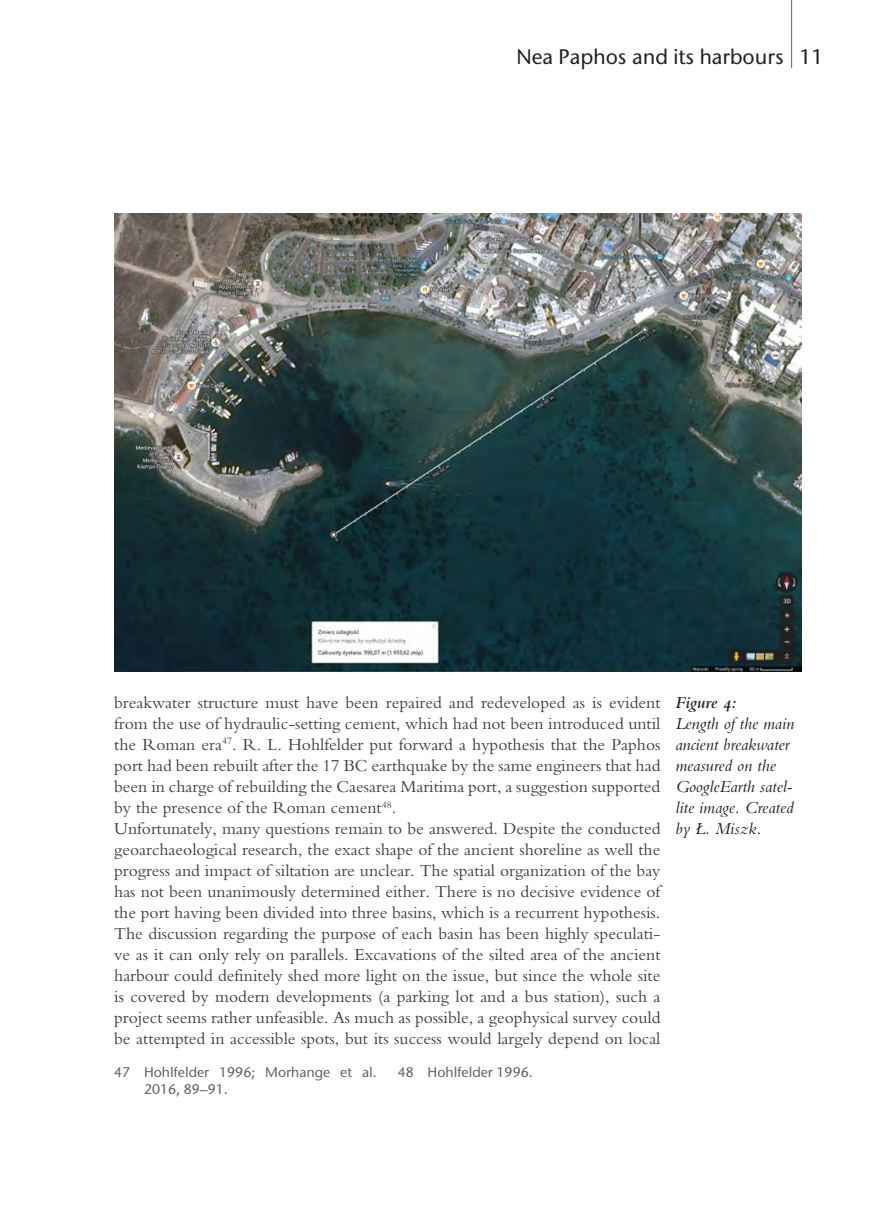
<style>
.page{position:relative;width:874px;height:1221px;background:#fff}
.page>*{position:absolute;margin:0;border:0;box-sizing:border-box;transform-origin:0 0}
.t1{font:500 21px "ITC Stone Sans";color:#231f20}
.t2{font:17.5px/21px "Bembo";color:#3e3e3f;text-align:justify}
.t3{font:17.5px/21px "Bembo Italic Os F";color:#231f20}
.t4{font:17.5px "Bembo Semibold Italic Os F";color:#231f20}
.t5{font:500 14px/17.5px "ITC Stone Sans";color:#636366}
</style>
<div class="page">
<hr style="left:790px;top:0;width:1px;height:68px;background:#636366">
<img style="left:114px;top:213px;width:687px;height:458px">
<p class="t1" style="left:516px;top:40px;width:308px">Nea Paphos and its harbours 11</p>
<p class="t2" style="left:114px;top:691px;width:547px">breakwater structure must have been repaired and redeveloped as is evident from the use of hydraulic-setting cement, which had not been introduced until the Roman era<sup>47</sup>. R. L. Hohlfelder put forward a hypothesis that the Paphos port had been rebuilt after the 17 BC earthquake by the same engineers that had been in charge of rebuilding the Caesarea Maritima port, a suggestion supported by the presence of the Roman cement<sup>48</sup>.</p>
<p class="t2" style="left:114px;top:817px;width:547px">Unfortunately, many questions remain to be answered. Despite the conducted geoarchaeological research, the exact shape of the ancient shoreline as well the progress and impact of siltation are unclear. The spatial organization of the bay has not been unanimously determined either. There is no decisive evidence of the port having been divided into three basins, which is a recurrent hypothesis.<br>The discussion regarding the purpose of each basin has been highly speculati&shy;ve as it can only rely on parallels. Excavations of the silted area of the ancient harbour could definitely shed more light on the issue, but since the whole site is covered by modern developments (a parking lot and a bus station), such a project seems rather unfeasible. As much as possible, a geophysical survey could be attempted in accessible spots, but its success would largely depend on local</p>
<p class="t5" style="left:144px;top:1062px;width:234px;text-indent:-30px">47 Hohlfelder 1996; Morhange et al.<br>2016, 89–91.</p>
<p class="t5" style="left:397px;top:1062px;width:136px">48 Hohlfelder 1996.</p>
<p class="t4" style="left:675px;top:689px;width:62px">Figure 4:</p>
<p class="t3" style="left:675px;top:711px;width:121px">Length of the main ancient breakwater measured on the<br>GoogleEarth satel&shy;lite image. Created by Ł. Miszk.</p>
</div>
